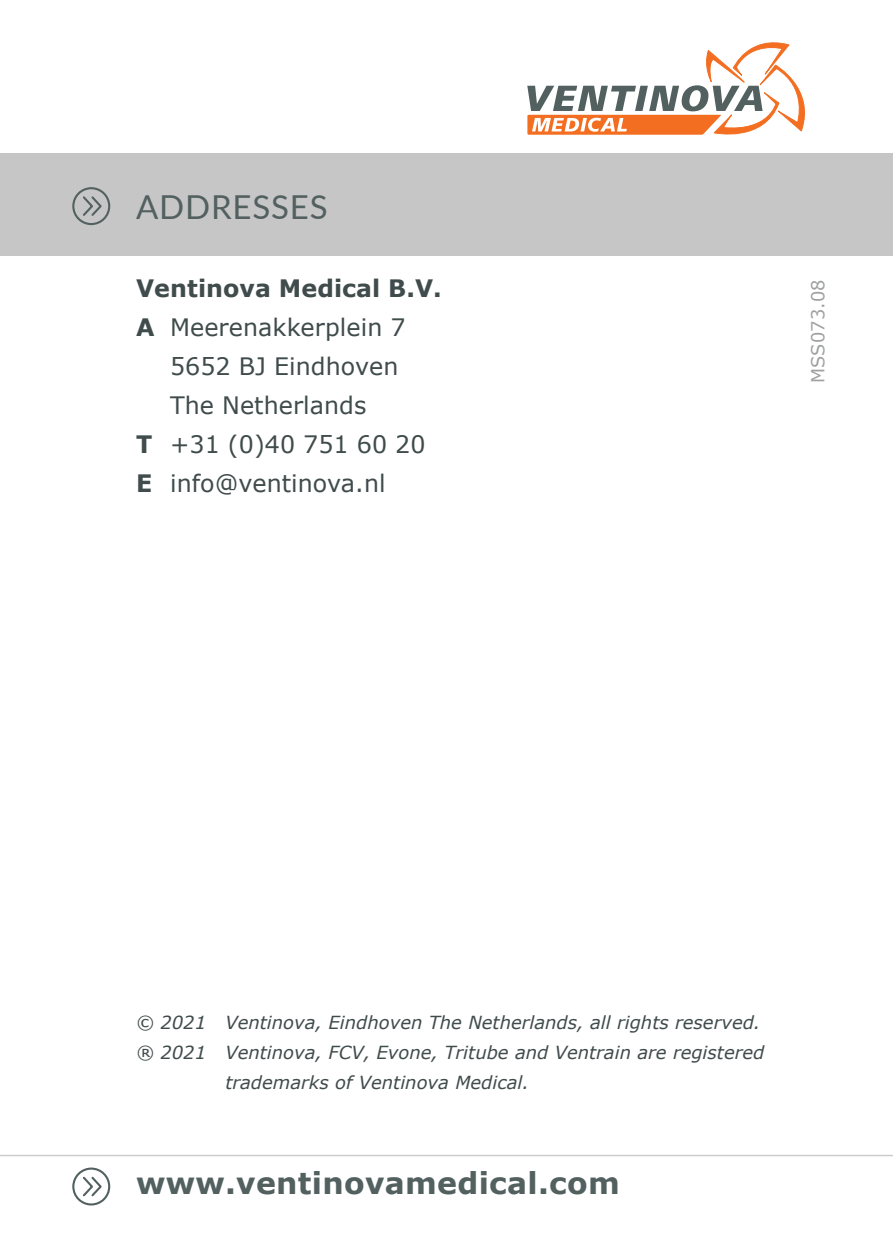
<style>
.page{position:relative;width:893px;height:1259px;background:#fff}
.page>*{position:absolute;margin:0;border:0;box-sizing:border-box;transform-origin:0 0}
.platte_tekst_tab_6mm{font:33px "Lato";letter-spacing:.025em;color:#536060}
.t1{font:700 30px "Verdana";letter-spacing:.01em;color:#536060}
.Platte_tekst{font:24px "Verdana";letter-spacing:.005em;color:#404b4b}
.Platte_tekst-2{font:700 24px "Verdana";letter-spacing:.005em;color:#404b4b}
.t2{font:italic 18px/30px "Verdana";color:#404b4b}
.Platte_tekst-3{font:18px "Verdana";letter-spacing:.01em;color:#9fa1a1}
.s1{font-weight:700}
</style>
<div class="page">
<hr style="left:0;top:1154px;width:893px;height:2px;background:#ccc">
<div style="left:0;top:153px;width:893px;height:102px;background:#c7c6c6"></div>
<svg style="left:527px;top:42px;width:278px;height:93px"></svg>
<div style="left:72px;top:187px;width:38px;height:38px;border:2px solid #536060;border-radius:50%"></div>
<svg style="left:83px;top:196px;width:19px;height:20px"></svg>
<div style="left:72px;top:1167px;width:38px;height:38px;border:2px solid #536060;border-radius:50%"></div>
<svg style="left:83px;top:1174px;width:20px;height:23px"></svg>
<p class="platte_tekst_tab_6mm" style="left:136px;top:183px;width:193px">ADDRESSES</p>
<p class="Platte_tekst-2" style="left:136px;top:271px;width:307px">Ventinova Medical B.V.</p>
<p class="Platte_tekst" style="left:136px;top:311px;width:271px"><span class="s1">A</span> Meerenakkerplein 7</p>
<p class="Platte_tekst" style="left:170px;top:350px;width:230px">5652 BJ Eindhoven</p>
<p class="Platte_tekst" style="left:170px;top:389px;width:198px">The Netherlands</p>
<p class="Platte_tekst" style="left:136px;top:428px;width:291px"><span class="s1">T</span> +31 (0)40 751 60 20</p>
<p class="Platte_tekst" style="left:136px;top:467px;width:251px"><span class="s1">E</span> info@ventinova.nl</p>
<p class="Platte_tekst-3" style="left:806px;top:383px;width:105px;rotate:-90deg">MSS073.08</p>
<p class="t2" style="left:136px;top:1007px;width:626px">© 2021 Ventinova, Eindhoven The Netherlands, all rights reserved.</p>
<p class="t2" style="left:225px;top:1037px;width:540px;text-indent:-89px">® 2021 Ventinova, FCV, Evone, Tritube and Ventrain are registered trademarks of Ventinova Medical.</p>
<p class="t1" style="left:136px;top:1162px;width:485px">www.ventinovamedical.com</p>
</div>
